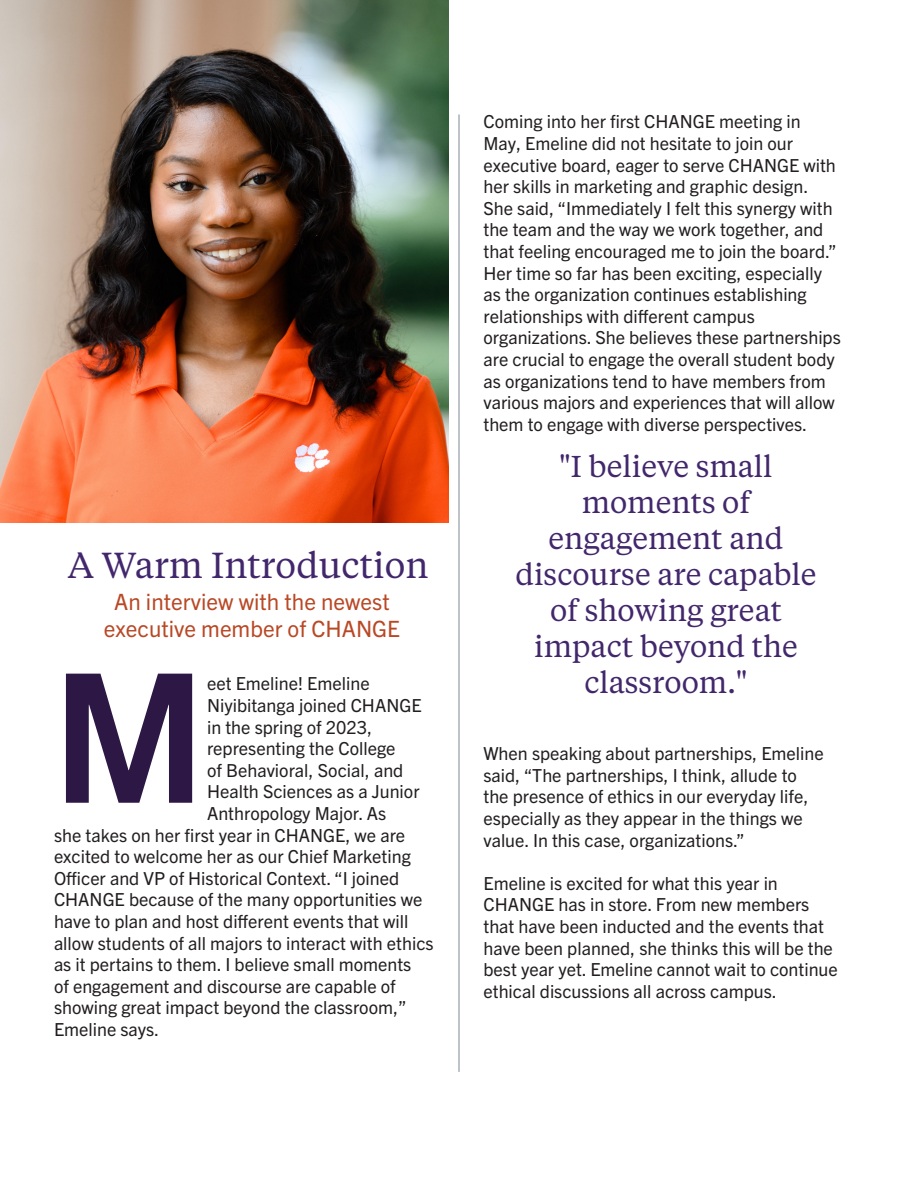
<style>
.page{position:relative;width:918px;height:1188px;background:#fff}
.page>*{position:absolute;margin:0;border:0;box-sizing:border-box;transform-origin:0 0}
.t1{font:700 179.85px "Trade Gothic Next LT Pro";color:#2d1845}
.t2{font:36px "Tiempos Text";color:#42276c}
.t3{font:30px/36px "Tiempos Text";color:#42276c;text-align:center}
.article_text{font:22.5px/27px "Trade Gothic Next LT Pro";color:#b94825;text-align:center}
.article_text-2{font:18px/21.6px "Trade Gothic Next LT Pro";color:#231f20}
</style>
<div class="page">
<img style="left:0;top:0;width:448px;height:523px">
<hr style="left:459px;top:114px;width:1px;height:958px;background:#7d8992">
<p class="t2" style="left:68px;top:541px;width:362px">A Warm Introduction</p>
<p class="article_text" style="left:104px;top:587px;width:298px">An interview with the newest executive member of CHANGE</p>
<p class="t1" style="left:52px;top:612px;width:156px">M</p>
<p class="article_text-2" style="left:207px;top:672px;width:164px">eet Emeline! Emeline</p>
<p class="article_text-2" style="left:207px;top:693px;width:216px">Niyibitanga joined CHANGE</p>
<p class="article_text-2" style="left:207px;top:715px;width:167px">in the spring of 2023,</p>
<p class="article_text-2" style="left:207px;top:737px;width:190px">representing the College</p>
<p class="article_text-2" style="left:207px;top:758px;width:198px">of Behavioral, Social, and</p>
<p class="article_text-2" style="left:207px;top:780px;width:214px">Health Sciences as a Junior</p>
<p class="article_text-2" style="left:207px;top:801px;width:181px">Anthropology Major. As</p>
<p class="article_text-2" style="left:54px;top:823px;width:353px">she takes on her first year in CHANGE, we are</p>
<p class="article_text-2" style="left:54px;top:845px;width:358px">excited to welcome her as our Chief Marketing</p>
<p class="article_text-2" style="left:54px;top:866px;width:347px">Officer and VP of Historical Context. “I joined</p>
<p class="article_text-2" style="left:54px;top:888px;width:370px">CHANGE because of the many opportunities we</p>
<p class="article_text-2" style="left:54px;top:909px;width:356px">have to plan and host different events that will</p>
<p class="article_text-2" style="left:54px;top:931px;width:381px">allow students of all majors to interact with ethics</p>
<p class="article_text-2" style="left:54px;top:953px;width:359px">as it pertains to them. I believe small moments</p>
<p class="article_text-2" style="left:54px;top:974px;width:343px">of engagement and discourse are capable of</p>
<p class="article_text-2" style="left:54px;top:996px;width:354px">showing great impact beyond the classroom,”</p>
<p class="article_text-2" style="left:54px;top:1017px;width:107px">Emeline says.</p>
<p class="article_text-2" style="left:483px;top:110px;width:359px">Coming into her first CHANGE meeting in May, Emeline did not hesitate to join our executive board, eager to serve CHANGE with her skills in marketing and graphic design.<br>She said, “Immediately I felt this synergy with the team and the way we work together, and that feeling encouraged me to join the board.” Her time so far has been exciting, especially as the organization continues establishing relationships with different campus organizations. She believes these partnerships are crucial to engage the overall student body as organizations tend to have members from various majors and experiences that will allow them to engage with diverse perspectives.</p>
<p class="t3" style="left:515px;top:447px;width:303px">"I believe small moments of engagement and discourse are capable of showing great impact beyond the classroom."</p>
<p class="article_text-2" style="left:483px;top:742px;width:342px">When speaking about partnerships, Emeline said, “The partnerships, I think, allude to the presence of ethics in our everyday life, especially as they appear in the things we value. In this case, organizations.”</p>
<p class="article_text-2" style="left:483px;top:871px;width:356px">Emeline is excited for what this year in CHANGE has in store. From new members that have been inducted and the events that have been planned, she thinks this will be the best year yet. Emeline cannot wait to continue ethical discussions all across campus.</p>
</div>
